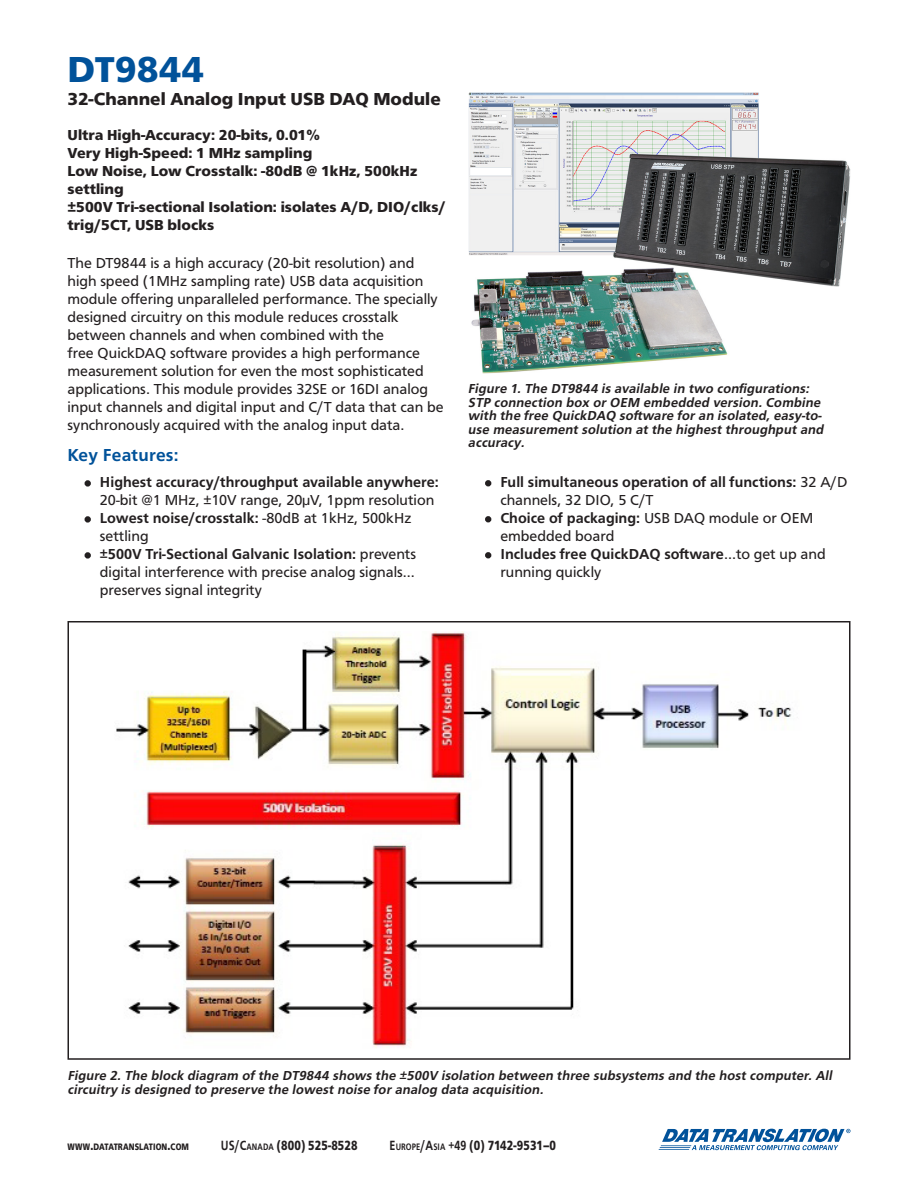
<style>
.page{position:relative;width:918px;height:1188px;background:#fff}
.page>*{position:absolute;margin:0;border:0;box-sizing:border-box;transform-origin:0 0}
.Product_Title{font:900 37.5px "Carto Gothic Pro";color:#01529a}
.Product_Description{font:900 18px "Carto Gothic Pro";color:#231f20}
.Section_Header{font:700 18px "Carto Gothic Pro";letter-spacing:.01em;color:#01529a}
.Bullets_Level_1{font:15px/18px "Carto Gothic Pro";color:#231f20}
.Bullets_Level_1-2{font:700 15px/18px "Carto Gothic Pro";color:#231f20}
.Product_Description-2{font:900 15px/18px "Carto Gothic Pro";color:#231f20}
.t1{font:900 13.8px "Carto Gothic Pro";letter-spacing:.01em;color:#231f20;scale:.8 1}
.Captions{font:italic 700 13.5px/13.5px "Carto Gothic Pro";color:#231f20}
.t2{font:900 9.75px "Carto Gothic Pro";letter-spacing:.015em;color:#231f20;scale:.8 1}
.s1{font-weight:400;font-size:12px}
.s2{font-weight:400}
.s3{font-size:12px}
.s4{font-weight:700}
.s5{font-size:13.8px}
.s6{font-weight:700;font-size:9.75px}
</style>
<div class="page">
<svg style="left:658px;top:1129px;width:192px;height:21px"></svg>
<div style="left:85px;top:480px;width:6px;height:7px;border:3px solid #231f20;border-radius:50%"></div>
<div style="left:85px;top:516px;width:6px;height:7px;border:3px solid #231f20;border-radius:50%"></div>
<div style="left:85px;top:552px;width:6px;height:7px;border:3px solid #231f20;border-radius:50%"></div>
<svg style="left:485px;top:480px;width:6px;height:6px"></svg>
<svg style="left:485px;top:516px;width:6px;height:6px"></svg>
<svg style="left:485px;top:552px;width:6px;height:6px"></svg>
<img style="left:470px;top:94px;width:379px;height:278px">
<div style="left:468px;top:92px;width:383px;height:282px;border:1px solid #fff"></div>
<img style="left:116px;top:632px;width:676px;height:416px">
<div style="left:68px;top:621px;width:782px;height:439px;border:2px solid #231f20"></div>
<p class="Product_Title" style="left:68px;top:48px;width:138px">DT9844</p>
<p class="Product_Description" style="left:68px;top:89px;width:375px">32-Channel Analog Input USB DAQ Module</p>
<p class="Product_Description-2" style="left:68px;top:126px;width:254px">Ultra High-Accuracy: 20-bits, 0.01%</p>
<p class="Product_Description-2" style="left:68px;top:144px;width:246px">Very High-Speed: 1 MHz sampling</p>
<p class="Product_Description-2" style="left:68px;top:162px;width:351px">Low Noise, Low Crosstalk: -80dB @ 1kHz, 500kHz settling</p>
<p class="Product_Description-2" style="left:68px;top:198px;width:380px">±500V Tri-sectional Isolation: isolates A/D, DIO/clks/ trig/5CT, USB blocks</p>
<p class="Bullets_Level_1" style="left:68px;top:254px;width:349px">The DT9844 is a high accuracy (20-bit resolution) and</p>
<p class="Bullets_Level_1" style="left:68px;top:272px;width:357px">high speed (1MHz sampling rate) USB data acquisition</p>
<p class="Bullets_Level_1" style="left:68px;top:290px;width:372px">module offering unparalleled performance. The specially</p>
<p class="Bullets_Level_1" style="left:68px;top:308px;width:333px">designed circuitry on this module reduces crosstalk</p>
<p class="Bullets_Level_1" style="left:68px;top:326px;width:318px">between channels and when combined with the</p>
<p class="Bullets_Level_1" style="left:68px;top:344px;width:354px">free QuickDAQ software provides a high performance</p>
<p class="Bullets_Level_1" style="left:68px;top:362px;width:358px">measurement solution for even the most sophisticated</p>
<p class="Bullets_Level_1" style="left:68px;top:380px;width:362px">applications. This module provides 32SE or 16DI analog</p>
<p class="Bullets_Level_1" style="left:68px;top:398px;width:378px">input channels and digital input and C/T data that can be</p>
<p class="Bullets_Level_1" style="left:68px;top:416px;width:339px">synchronously acquired with the analog input data.</p>
<p class="Section_Header" style="left:68px;top:445px;width:113px">Key Features:</p>
<p class="Bullets_Level_1-2" style="left:100px;top:473px;width:341px;text-indent:-16px"><span class="s1">•</span> Highest accuracy/throughput available anywhere:<br><span class="s2">20-bit @1 MHz, ±10V range, 20µV, 1ppm resolution</span></p>
<p class="Bullets_Level_1" style="left:100px;top:509px;width:313px;text-indent:-16px"><span class="s3">•</span> <span class="s4">Lowest noise/crosstalk:</span> -80dB at 1kHz, 500kHz settling</p>
<p class="Bullets_Level_1" style="left:100px;top:545px;width:318px;text-align:justify;text-indent:-16px"><span class="s3">•</span> <span class="s4">±500V Tri-Sectional Galvanic Isolation:</span> prevents digital interference with precise analog signals… preserves signal integrity</p>
<p class="Captions" style="left:468px;top:382px;width:360px">Figure 1. The DT9844 is available in two configurations:<br>STP connection box or OEM embedded version. Combine with the free QuickDAQ software for an isolated, easy-to&shy;use measurement solution at the highest throughput and accuracy.</p>
<p class="Bullets_Level_1-2" style="left:500px;top:473px;width:349px;text-indent:-16px"><span class="s1">•</span> Full simultaneous operation of all functions: <span class="s2">32 A/D channels, 32 DIO, 5 C/T</span></p>
<p class="Bullets_Level_1" style="left:500px;top:509px;width:314px;text-indent:-16px"><span class="s3">•</span> <span class="s4">Choice of packaging:</span> USB DAQ module or OEM embedded board</p>
<p class="Bullets_Level_1-2" style="left:500px;top:545px;width:327px;text-indent:-16px"><span class="s1">•</span> Includes free QuickDAQ software<span class="s2">...to get up and running quickly</span></p>
<p class="Captions" style="left:68px;top:1069px;width:769px">Figure 2. The block diagram of the DT9844 shows the ±500V isolation between three subsystems and the host computer. All circuitry is designed to preserve the lowest noise for analog data acquisition.</p>
<p class="t2" style="left:68px;top:1141px;width:153px">WWW<span class="s5">.</span>DATATRANSLATION<span class="s5">.</span>COM</p>
<p class="t1" style="left:221px;top:1138px;width:173px"><span class="s4">US/C</span><span class="s6">ANADA</span> (800) 525-8528</p>
<p class="t1" style="left:390px;top:1138px;width:210px"><span class="s4">E</span><span class="s6">U ROPE</span><span class="s4">/A</span><span class="s6">SIA</span> <span class="s4">+49</span> (0) 7142-9531–0</p>
</div>
